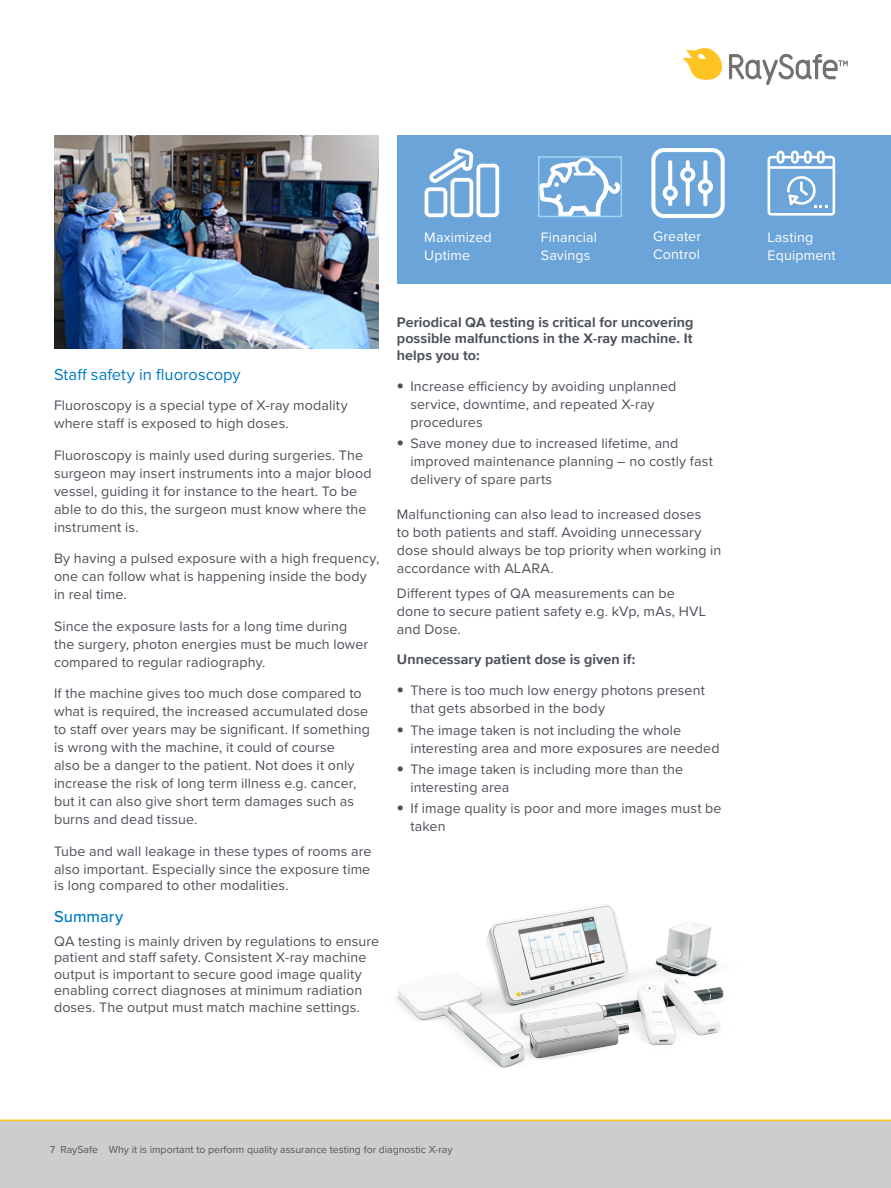
<style>
.page{position:relative;width:891px;height:1188px;background:#fff}
.page>*{position:absolute;margin:0;border:0;box-sizing:border-box;transform-origin:0 0}
.Body_copy{font:16.5px "Proxima Nova";color:#007bc3}
.Header_1_copy{font:500 16.5px "Proxima Nova";color:#007bc3}
.Body_copy-2{font:14.25px/18px "Proxima Nova";letter-spacing:.01em;color:#4c5159}
.Body_after_bullet_co{font:14.25px/18px "Proxima Nova";letter-spacing:.01em;color:#4c5159}
.Body_copy-3{font:700 14.25px/16.5px "Proxima Nova";letter-spacing:.005em;color:#4c5159;text-align:justify}
.Body_copy-4{font:14.25px/18px "Proxima Nova";letter-spacing:.01em;color:#fff}
.t1{font:10.5px "Proxima Nova";color:#545554}
.s1{font-family:"Helvetica Neue LT Pro";font-weight:100;font-stretch:expanded}
</style>
<div class="page">
<svg style="left:682px;top:48px;width:166px;height:37px"></svg>
<div style="left:0;top:1120px;width:891px;height:68px;background:#cccdce"></div>
<hr style="left:0;top:1120px;width:891px;height:1px;background:#fec422">
<img style="left:396px;top:904px;width:328px;height:164px">
<img style="left:54px;top:135px;width:324px;height:214px">
<div style="left:397px;top:135px;width:494px;height:149px;background:#6aa4d8"></div>
<div style="left:425px;top:187px;width:22px;height:30px;border:4px solid #fff;border-radius:4px"></div>
<div style="left:476px;top:164px;width:23px;height:53px;border:4px solid #fff;border-radius:4px"></div>
<div style="left:451px;top:178px;width:22px;height:39px;border:4px solid #fff;border-radius:4px"></div>
<svg style="left:429px;top:148px;width:45px;height:38px"></svg>
<svg style="left:541px;top:159px;width:78px;height:55px"></svg>
<hr style="left:574px;top:173px;width:21px;height:3px;background:#fff">
<div style="left:538px;top:156px;width:84px;height:61px;border:2px solid #a2d6f3"></div>
<svg style="left:651px;top:148px;width:74px;height:70px"></svg>
<svg style="left:768px;top:150px;width:67px;height:66px"></svg>
<p class="Body_copy-4" style="left:653px;top:227px;width:49px">Greater<br>Control</p>
<p class="Body_copy-4" style="left:424px;top:227px;width:69px">Maximized<br>Uptime</p>
<p class="Body_copy-4" style="left:541px;top:227px;width:58px">Financial<br>Savings</p>
<p class="Body_copy-4" style="left:768px;top:227px;width:70px">Lasting<br>Equipment</p>
<p class="Body_copy" style="left:54px;top:362px;width:188px">Staff safety in fluoroscopy</p>
<p class="Body_copy-2" style="left:54px;top:396px;width:295px">Fluoroscopy is a special type of X-ray modality where staff is exposed to high doses.</p>
<p class="Body_copy-2" style="left:54px;top:445px;width:319px">Fluoroscopy is mainly used during surgeries. The surgeon may insert instruments into a major blood vessel, guiding it for instance to the heart. To be able to do this, the surgeon must know where the instrument is.</p>
<p class="Body_copy-2" style="left:54px;top:549px;width:327px">By having a pulsed exposure with a high frequency, one can follow what is happening inside the body in real time.</p>
<p class="Body_copy-2" style="left:54px;top:616px;width:316px">Since the exposure lasts for a long time during the surgery, photon energies must be much lower compared to regular radiography.</p>
<p class="Body_copy-2" style="left:54px;top:684px;width:317px">If the machine gives too much dose compared to what is required, the increased accumulated dose to staff over years may be significant. If something is wrong with the machine, it could of course<br>also be a danger to the patient. Not does it only increase the risk of long term illness e.g. cancer, but it can also give short term damages such as burns and dead tissue.</p>
<p class="Body_copy-2" style="left:54px;top:841px;width:319px">Tube and wall leakage in these types of rooms are also important. Especially since the exposure time</p>
<p class="Body_copy-2" style="left:54px;top:876px;width:236px">is long compared to other modalities.</p>
<p class="Header_1_copy" style="left:54px;top:905px;width:71px">Summary</p>
<p class="Body_copy-2" style="left:54px;top:932px;width:327px;line-height:16.5px">QA testing is mainly driven by regulations to ensure patient and staff safety. Consistent X-ray machine output is important to secure good image quality enabling correct diagnoses at minimum radiation doses. The output must match machine settings.</p>
<p class="Body_copy-3" style="left:397px;top:313px;width:298px">Periodical QA testing is critical for uncovering possible malfunctions in the X-ray machine. It helps you to:</p>
<p class="Body_copy-2" style="left:410px;top:377px;width:267px;text-indent:-14px"><span class="s1">•</span> Increase efficiency by avoiding unplanned service, downtime, and repeated X-ray procedures</p>
<p class="Body_copy-2" style="left:410px;top:434px;width:304px;text-indent:-14px"><span class="s1">•</span> Save money due to increased lifetime, and improved maintenance planning – no costly fast delivery of spare parts</p>
<p class="Body_after_bullet_co" style="left:397px;top:505px;width:326px">Malfunctioning can also lead to increased doses<br>to both patients and staff. Avoiding unnecessary dose should always be top priority when working in accordance with ALARA.</p>
<p class="Body_copy-2" style="left:397px;top:583px;width:311px">Different types of QA measurements can be done to secure patient safety e.g. kVp, mAs, HVL and Dose.</p>
<p class="Body_copy-3" style="left:397px;top:651px;width:240px">Unnecessary patient dose is given if:</p>
<p class="Body_copy-2" style="left:410px;top:681px;width:296px;text-indent:-14px"><span class="s1">•</span> There is too much low energy photons present that gets absorbed in the body</p>
<p class="Body_copy-2" style="left:410px;top:720px;width:311px;text-indent:-14px"><span class="s1">•</span> The image taken is not including the whole interesting area and more exposures are needed</p>
<p class="Body_copy-2" style="left:410px;top:759px;width:274px;text-indent:-14px"><span class="s1">•</span> The image taken is including more than the interesting area</p>
<p class="Body_copy-2" style="left:410px;top:799px;width:313px;text-indent:-14px"><span class="s1">•</span> If image quality is poor and more images must be taken</p>
<p class="t1" style="left:50px;top:1142px;width:404px">7 RaySafe Why it is important to perform quality assurance testing for diagnostic X-ray</p>
</div>
